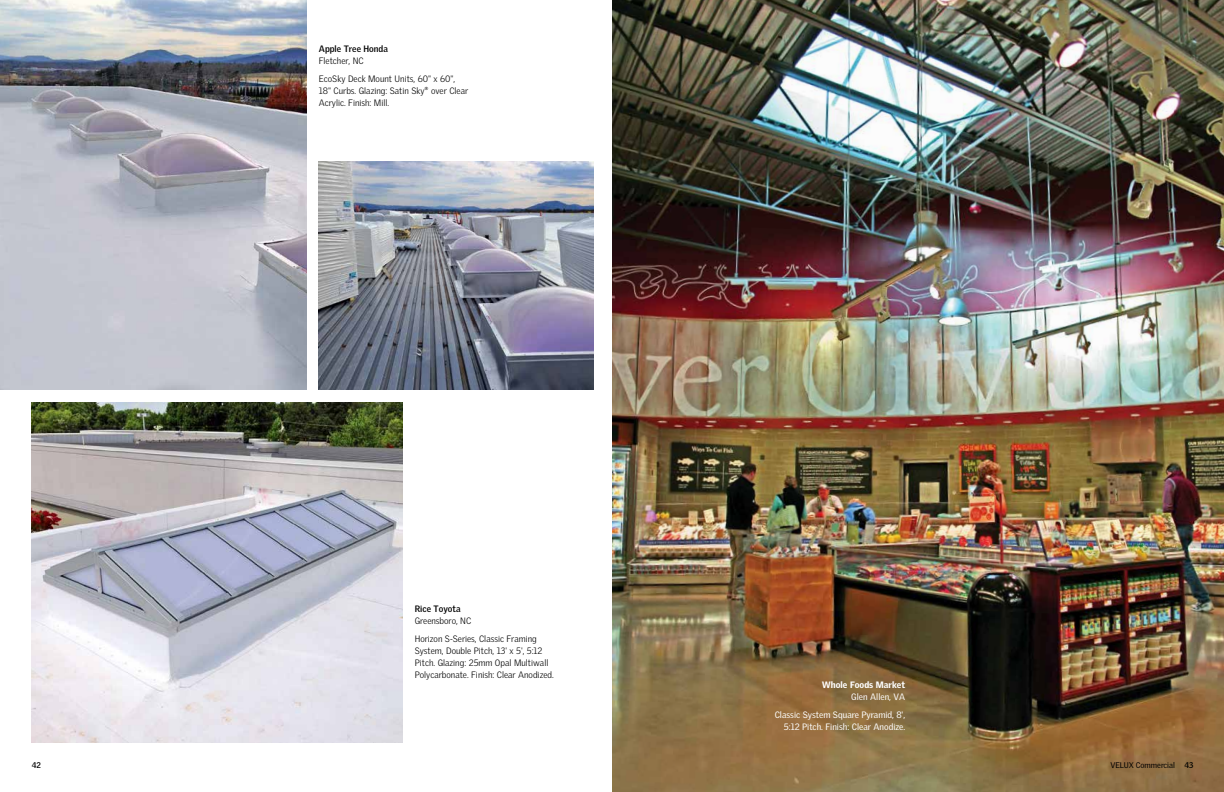
<style>
.page{position:relative;width:1224px;height:792px;background:#fff}
.page>*{position:absolute;margin:0;border:0;box-sizing:border-box;transform-origin:0 0}
.t1{font:300 9px/12px "Velux Gothic";color:#000}
.t2{font:9px/18px "Velux Gothic";color:#fff;text-align:right}
.t3{font:700 9px "Velux Gothic";color:#000}
.t4{font:900 9px "Velux Gothic";color:#fff}
.t5{font:8px "Velux Gothic";color:#000}
.t6{font:700 8px "Velux Gothic";color:#000}
.s1{font-weight:700}
</style>
<div class="page">
<img style="left:612px;top:0;width:612px;height:792px">
<img style="left:0;top:0;width:307px;height:390px">
<img style="left:319px;top:161px;width:275px;height:229px">
<img style="left:32px;top:402px;width:370px;height:340px">
<p class="t3" style="left:319px;top:43px;width:71px">Apple Tree Honda</p>
<p class="t1" style="left:319px;top:51px;width:138px;line-height:18px">Fletcher, NC<br>EcoSky Deck Mount Units, 60" x 60",</p>
<p class="t1" style="left:319px;top:84px;width:151px">18" Curbs. Glazing: Satin Sky® over Clear<br>Acrylic. Finish: Mill.</p>
<p class="t3" style="left:415px;top:603px;width:48px">Rice Toyota</p>
<p class="t1" style="left:415px;top:611px;width:124px;line-height:18px">Greensboro, NC<br>Horizon S-Series, Classic Framing</p>
<p class="t1" style="left:415px;top:644px;width:141px">System, Double Pitch, 13' x 5', 5:12<br>Pitch. Glazing: 25mm Opal Multiwall<br>Polycarbonate. Finish: Clear Anodized.</p>
<p class="t4" style="left:822px;top:679px;width:85px">Whole Foods Market</p>
<p class="t2" style="left:775px;top:687px;width:132px">Glen Allen, VA<br>Classic System Square Pyramid, 8',</p>
<p class="t2" style="left:784px;top:717px;width:123px">5:12 Pitch. Finish: Clear Anodize.</p>
<p class="t6" style="left:32px;top:760px;width:11px">42</p>
<p class="t5" style="left:1110px;top:760px;width:84px">VELUX Commercial <span class="s1">43</span></p>
</div>
